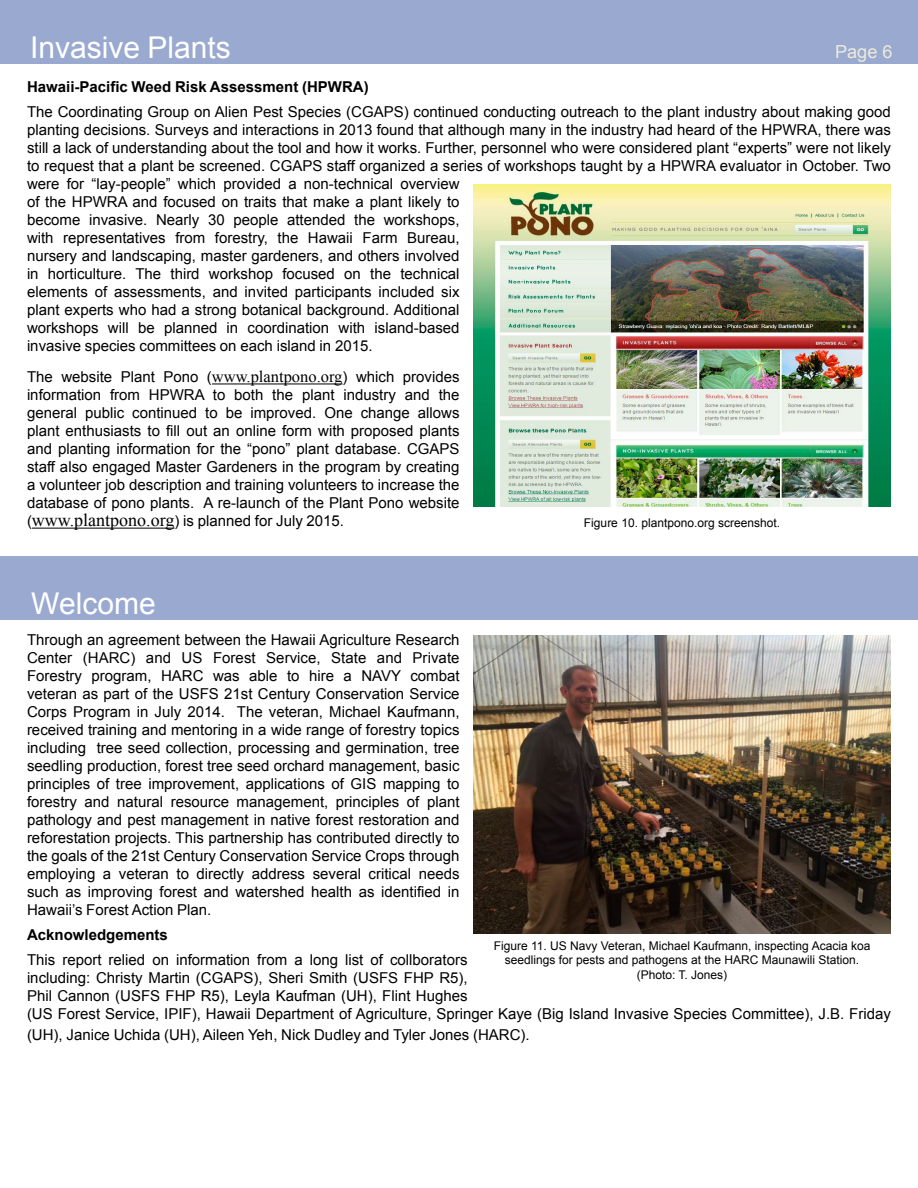
<style>
.page{position:relative;width:918px;height:1188px;background:#fff}
.page>*{position:absolute;margin:0;border:0;box-sizing:border-box;transform-origin:0 0}
.t1{font:30px "Arial";color:#fff}
.t2{font:18px "Arial";color:#eceada}
.t3{font:15px/18px "Arial";color:#000}
.t4{font:700 15px "Arial";color:#000}
.t5{font:12px/14.4px "Arial";color:#000;text-align:center}
.s1{font-family:"Times New Roman";font-size:16.5px}
.s2{font-family:"Times New Roman";font-size:18px}
</style>
<div class="page">
<div style="left:0;top:0;width:918px;height:64px;background:#9aa9d0"></div>
<hr style="left:212px;top:384px;width:131px;height:1px;background:#000">
<hr style="left:32px;top:528px;width:142px;height:1px;background:#000">
<img style="left:473px;top:184px;width:418px;height:322px">
<div style="left:0;top:556px;width:918px;height:64px;background:#9aa9d0"></div>
<img style="left:473px;top:636px;width:418px;height:298px">
<p class="t1" style="left:30px;top:28px;width:202px">Invasive Plants</p>
<p class="t4" style="left:27px;top:77px;width:343px">Hawaii-Pacific Weed Risk Assessment (HPWRA)</p>
<p class="t3" style="left:27px;top:103px;width:865px">The Coordinating Group on Alien Pest Species (CGAPS) continued conducting outreach to the plant industry about making good planting decisions. Surveys and interactions in 2013 found that although many in the industry had heard of the HPWRA, there was still a lack of understanding about the tool and how it works. Further, personnel who were considered plant “experts” were not likely to request that a plant be screened. CGAPS staff organized a series of workshops taught by a HPWRA evaluator in October. Two were for “lay-people” which provided a non-technical overview<br>of the HPWRA and focused on traits that make a plant likely to<br>become invasive. Nearly 30 people attended the workshops,<br>with representatives from forestry, the Hawaii Farm Bureau,<br>nursery and landscaping, master gardeners, and others involved<br>in horticulture. The third workshop focused on the technical<br>elements of assessments, and invited participants included six<br>plant experts who had a strong botanical background. Additional<br>workshops will be planned in coordination with island-based<br>invasive species committees on each island in 2015.</p>
<p class="t3" style="left:27px;top:368px;width:434px;text-align:justify">The website Plant Pono (<span class="s1">www.plantpono.org</span>) which provides information from HPWRA to both the plant industry and the general public continued to be improved. One change allows plant enthusiasts to fill out an online form with proposed plants and planting information for the “pono” plant database. CGAPS staff also engaged Master Gardeners in the program by creating a volunteer job description and training volunteers to increase the database of pono plants. A re-launch of the Plant Pono website (<span class="s2">www.plantpono.org</span>) is planned for July 2015.</p>
<p class="t2" style="left:835px;top:40px;width:59px">Page 6</p>
<p class="t5" style="left:584px;top:516px;width:198px">Figure 10. plantpono.org screenshot.</p>
<p class="t1" style="left:31px;top:584px;width:126px">Welcome</p>
<p class="t3" style="left:27px;top:631px;width:434px;text-align:justify">Through an agreement between the Hawaii Agriculture Research Center (HARC) and US Forest Service, State and Private Forestry program, HARC was able to hire a NAVY combat veteran as part of the USFS 21st Century Conservation Service Corps Program in July 2014. The veteran, Michael Kaufmann, received training and mentoring in a wide range of forestry topics including tree seed collection, processing and germination, tree seedling production, forest tree seed orchard management, basic principles of tree improvement, applications of GIS mapping to forestry and natural resource management, principles of plant pathology and pest management in native forest restoration and reforestation projects. This partnership has contributed directly to the goals of the 21st Century Conservation Service Crops through employing a veteran to directly address several critical needs such as improving forest and watershed health as identified in Hawaii’s Forest Action Plan.</p>
<p class="t4" style="left:27px;top:924px;width:142px">Acknowledgements</p>
<p class="t3" style="left:27px;top:950px;width:865px">This report relied on information from a long list of collborators<br>including: Christy Martin (CGAPS), Sheri Smith (USFS FHP R5),<br>Phil Cannon (USFS FHP R5), Leyla Kaufman (UH), Flint Hughes<br>(US Forest Service, IPIF), Hawaii Department of Agriculture, Springer Kaye (Big Island Invasive Species Committee), J.B. Friday</p>
<p class="t3" style="left:27px;top:1026px;width:504px">(UH), Janice Uchida (UH), Aileen Yeh, Nick Dudley and Tyler Jones (HARC).</p>
<p class="t5" style="left:494px;top:939px;width:378px">Figure 11. US Navy Veteran, Michael Kaufmann, inspecting Acacia koa seedlings for pests and pathogens at the HARC Maunawili Station.</p>
<p class="t5" style="left:637px;top:968px;width:92px">(Photo: T. Jones)</p>
</div>
